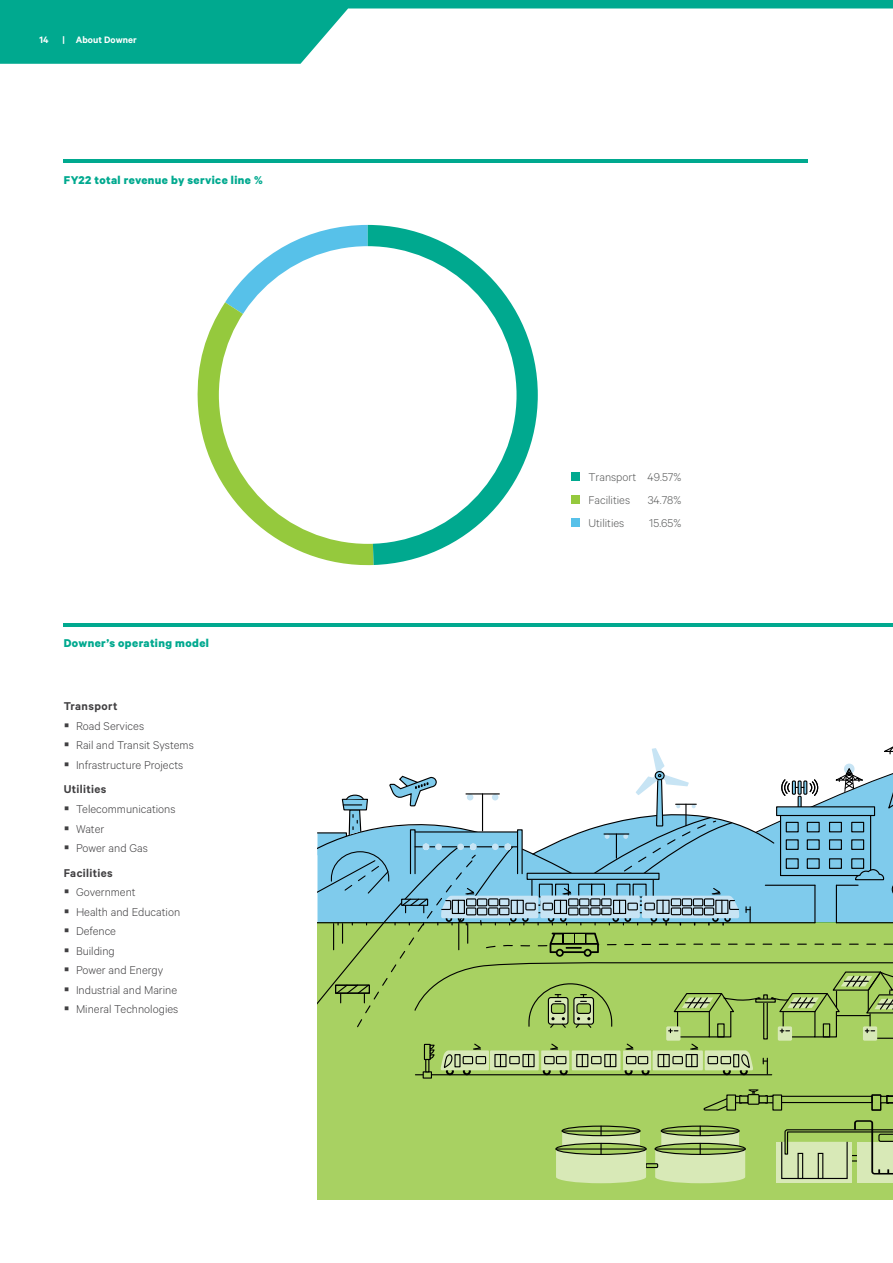
<style>
.page{position:relative;width:893px;height:1263px;background:#fff}
.page>*{position:absolute;margin:0;border:0;box-sizing:border-box;transform-origin:0 0}
.t1{font:300 12.75px/24.5px "Calibre";color:#414042}
.t2{font:700 12.75px "Calibre";letter-spacing:.03em;color:#00a98f}
.t3{font:300 12.75px/22.8px "Calibre";color:#595a5a}
.t4{font:600 12.75px "Calibre";letter-spacing:.03em;color:#414042}
.t5{font:600 10.5px "Calibre";color:#fff}
.s1{font-weight:600}
</style>
<div class="page">
<hr style="left:64px;top:160px;width:744px;height:3px;background:#00a98f">
<hr style="left:64px;top:623px;width:829px;height:3px;background:#00a98f">
<svg style="left:225px;top:225px;width:143px;height:77px"></svg>
<svg style="left:197px;top:302px;width:175px;height:264px"></svg>
<svg style="left:368px;top:225px;width:170px;height:340px"></svg>
<div style="left:219px;top:246px;width:297px;height:298px;background:#fff;border-radius:50%"></div>
<div style="left:571px;top:472px;width:9px;height:9px;background:#00a98f"></div>
<div style="left:571px;top:518px;width:9px;height:9px;background:#57c1e9"></div>
<div style="left:571px;top:495px;width:9px;height:9px;background:#95c93d"></div>
<div style="left:317px;top:923px;width:576px;height:276px;background:#a8d162"></div>
<div style="left:423px;top:1071px;width:9px;height:7px;border:1px solid #000"></div>
<div style="left:661px;top:1125px;width:79px;height:11px;border:1px solid #000;border-radius:50%"></div>
<div style="left:655px;top:1143px;width:91px;height:12px;border:1px solid #000;border-radius:50%"></div>
<div style="left:562px;top:1125px;width:78px;height:11px;border:1px solid #000;border-radius:50%"></div>
<div style="left:555px;top:1143px;width:92px;height:12px;border:1px solid #000;border-radius:50%"></div>
<svg style="left:556px;top:1126px;width:189px;height:57px"></svg>
<div style="left:777px;top:1142px;width:75px;height:41px;background:#d8e9b7"></div>
<div style="left:781px;top:1141px;width:67px;height:38px;background:#d8e9b7;border:1px solid #000"></div>
<div style="left:797px;top:1153px;width:6px;height:26px;border:1px solid #000"></div>
<div style="left:818px;top:1153px;width:5px;height:26px;border:1px solid #000"></div>
<div style="left:857px;top:1142px;width:36px;height:41px;background:#d8e9b7"></div>
<svg style="left:784px;top:1120px;width:109px;height:54px"></svg>
<div style="left:770px;top:1096px;width:103px;height:7px;border:1px solid #000"></div>
<svg style="left:703px;top:1089px;width:79px;height:22px"></svg>
<div style="left:748px;top:1094px;width:11px;height:10px;background:#a8d162"></div>
<div style="left:747px;top:1094px;width:12px;height:11px;border:1px solid #000"></div>
<div style="left:727px;top:1095px;width:8px;height:15px;background:#a8d162"></div>
<div style="left:726px;top:1094px;width:10px;height:16px;border:1px solid #000"></div>
<div style="left:773px;top:1095px;width:8px;height:15px;background:#a8d162"></div>
<div style="left:772px;top:1094px;width:10px;height:16px;border:1px solid #000"></div>
<svg style="left:871px;top:1094px;width:22px;height:17px"></svg>
<svg style="left:317px;top:746px;width:576px;height:329px"></svg>
<svg style="left:0;top:0;width:893px;height:64px"></svg>
<p class="t5" style="left:40px;top:33px;width:11px">14</p>
<p class="t5" style="left:62px;top:33px;width:76px">| About Downer</p>
<p class="t2" style="left:64px;top:172px;width:200px">FY22 total revenue by service line %</p>
<p class="t2" style="left:64px;top:635px;width:147px">Downer’s operating model</p>
<p class="t4" style="left:64px;top:699px;width:55px">Transport</p>
<p class="t1" style="left:64px;top:713px;width:82px">▪ Road Services</p>
<p class="t1" style="left:64px;top:733px;width:131px">▪ Rail and Transit Systems</p>
<p class="t1" style="left:64px;top:752px;width:121px">▪ Infrastructure Projects<br><span class="s1">Utilities</span></p>
<p class="t1" style="left:64px;top:796px;width:113px">▪ Telecommunications</p>
<p class="t1" style="left:64px;top:816px;width:42px">▪ Water</p>
<p class="t1" style="left:64px;top:835px;width:86px">▪ Power and Gas<br><span class="s1">Facilities</span></p>
<p class="t1" style="left:64px;top:879px;width:73px">▪ Government</p>
<p class="t1" style="left:64px;top:899px;width:118px">▪ Health and Education</p>
<p class="t1" style="left:64px;top:918px;width:54px">▪ Defence</p>
<p class="t1" style="left:64px;top:938px;width:53px">▪ Building</p>
<p class="t1" style="left:64px;top:957px;width:101px">▪ Power and Energy</p>
<p class="t1" style="left:64px;top:977px;width:115px">▪ Industrial and Marine</p>
<p class="t1" style="left:64px;top:996px;width:116px">▪ Mineral Technologies</p>
<p class="t3" style="left:588px;top:465px;width:94px">Transport 49.57%<br>Facilities</p>
<p class="t3" style="left:648px;top:488px;width:35px">34.78%</p>
<p class="t3" style="left:588px;top:511px;width:37px">Utilities</p>
<p class="t3" style="left:649px;top:511px;width:33px">15.65%</p>
</div>
